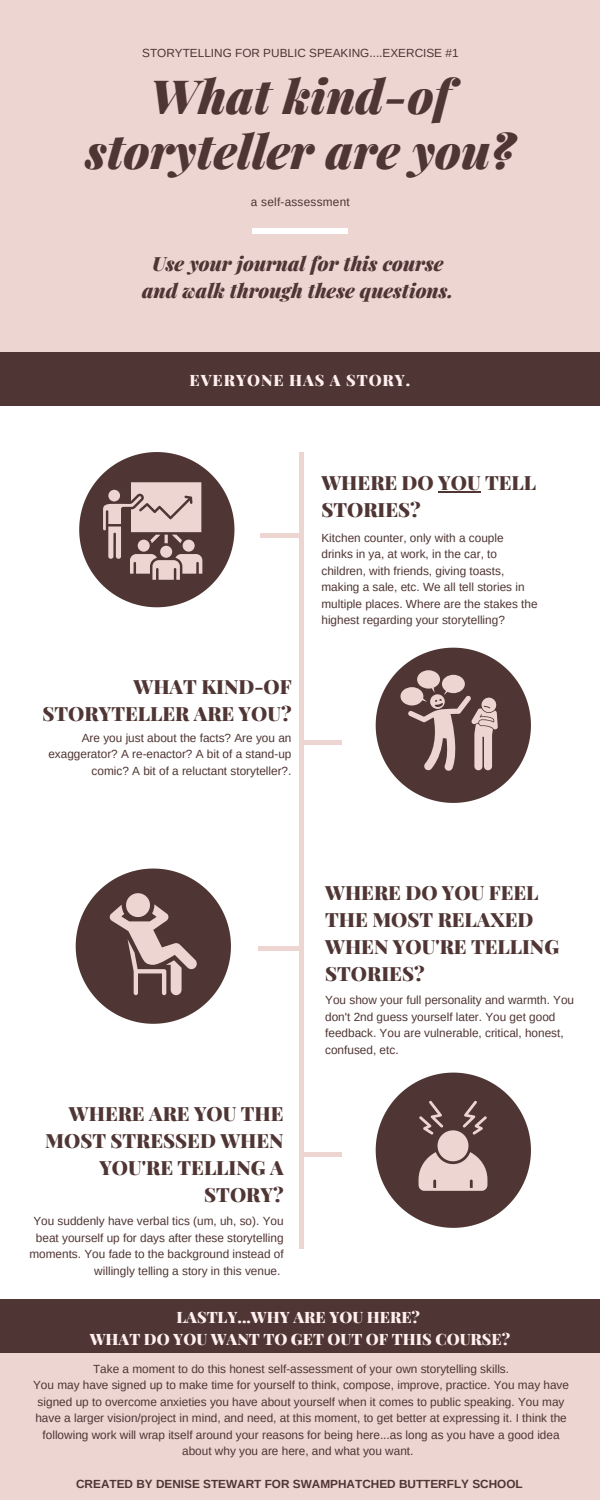
<style>
.page{position:relative;width:600px;height:1500px;background:#fff}
.page>*{position:absolute;margin:0;border:0;box-sizing:border-box;transform-origin:0 0}
.t1{font:italic 900 47.2px/54.8px "Playfair Display";color:#4f3533;text-align:center}
.t2{font:900 19.7px/27px "Playfair Display";color:#4f3533;text-align:right}
.t3{font:italic 900 19.7px/27px "Playfair Display";color:#4f3533;text-align:center}
.t4{font:900 15.7px/21.8px "Playfair Display";color:#ffefee;text-align:center}
.t5{font:900 15.7px "Playfair Display";letter-spacing:.06em;color:#ffefee}
.t6{font:11.8px/16.5px "Arimo";color:#4f3533;text-align:right}
.t7{font:700 11.8px "Arimo";color:#4f3533}
.t8{font:11.8px "Arimo";letter-spacing:.02em;color:#4f3533}
</style>
<div class="page">
<div style="left:0;top:0;width:600px;height:364px;background:#edd5d2"></div>
<div style="left:0;top:352px;width:600px;height:54px;background:#4f3533"></div>
<div style="left:0;top:1326px;width:600px;height:174px;background:#edd5d2"></div>
<div style="left:0;top:1299px;width:600px;height:54px;background:#4f3533"></div>
<div style="left:253px;top:228px;width:95px;height:5px;background:#fff"></div>
<div style="left:299px;top:452px;width:5px;height:797px;background:#edd5d2"></div>
<hr style="left:260px;top:534px;width:40px;height:4px;background:#edd5d2">
<hr style="left:302px;top:740px;width:40px;height:4px;background:#edd5d2">
<hr style="left:259px;top:946px;width:40px;height:4px;background:#edd5d2">
<hr style="left:302px;top:1153px;width:40px;height:4px;background:#edd5d2">
<svg style="left:376px;top:648px;width:155px;height:155px"></svg>
<svg style="left:76px;top:869px;width:155px;height:155px"></svg>
<svg style="left:376px;top:1073px;width:155px;height:155px"></svg>
<svg style="left:79px;top:452px;width:155px;height:155px"></svg>
<hr style="left:438px;top:491px;width:43px;height:2px;background:#4f3533">
<p class="t6" style="left:142px;top:45px;width:318px">STORYTELLING FOR PUBLIC SPEAKING....EXERCISE #1</p>
<h1 class="t1" style="left:86px;top:67px;width:431px">What kind-of storyteller are you?</h1>
<p class="t8" style="left:251px;top:195px;width:100px">a self-assessment</p>
<h2 class="t3" style="left:142px;top:249px;width:313px">Use your journal for this course and walk through these questions.</h2>
<h3 class="t5" style="left:190px;top:369px;width:222px">EVERYONE HAS A STORY.</h3>
<h2 class="t2" style="left:43px;top:672px;width:251px">WHAT KIND-OF<br>STORYTELLER ARE YOU?</h2>
<p class="t6" style="left:48px;top:730px;width:245px">Are you just about the facts? Are you an exaggerator? A re-enactor? A bit of a stand-up comic? A bit of a reluctant storyteller?.</p>
<h2 class="t2" style="left:321px;top:468px;width:216px;text-align:left">WHERE DO YOU TELL<br>STORIES?</h2>
<p class="t6" style="left:321px;top:530px;width:218px;text-align:left">Kitchen counter, only with a couple drinks in ya, at work, in the car, to children, with friends, giving toasts, making a sale, etc. We all tell stories in multiple places. Where are the stakes the highest regarding your storytelling?</p>
<h2 class="t2" style="left:45px;top:1100px;width:240px">WHERE ARE YOU THE<br>MOST STRESSED WHEN<br>YOU'RE TELLING A<br>STORY?</h2>
<p class="t6" style="left:29px;top:1213px;width:256px">You suddenly have verbal tics (um, uh, so). You beat yourself up for days after these storytelling moments. You fade to the background instead of willingly telling a story in this venue.</p>
<h2 class="t2" style="left:325px;top:878px;width:236px;text-align:left">WHERE DO YOU FEEL<br>THE MOST RELAXED<br>WHEN YOU'RE TELLING<br>STORIES?</h2>
<p class="t6" style="left:325px;top:992px;width:251px;text-align:left">You show your full personality and warmth. You don't 2nd guess yourself later. You get good feedback. You are vulnerable, critical, honest, confused, etc.</p>
<h3 class="t4" style="left:90px;top:1305px;width:422px">LASTLY...WHY ARE YOU HERE?<br>WHAT DO YOU WANT TO GET OUT OF THIS COURSE?</h3>
<p class="t6" style="left:33px;top:1360px;width:538px;text-align:center">Take a moment to do this honest self-assessment of your own storytelling skills.<br>You may have signed up to make time for yourself to think, compose, improve, practice. You may have signed up to overcome anxieties you have about yourself when it comes to public speaking. You may have a larger vision/project in mind, and need, at this moment, to get better at expressing it. I think the following work will wrap itself around your reasons for being here...as long as you have a good idea about why you are here, and what you want.</p>
<p class="t7" style="left:76px;top:1477px;width:448px">CREATED BY DENISE STEWART FOR SWAMPHATCHED BUTTERFLY SCHOOL</p>
</div>
